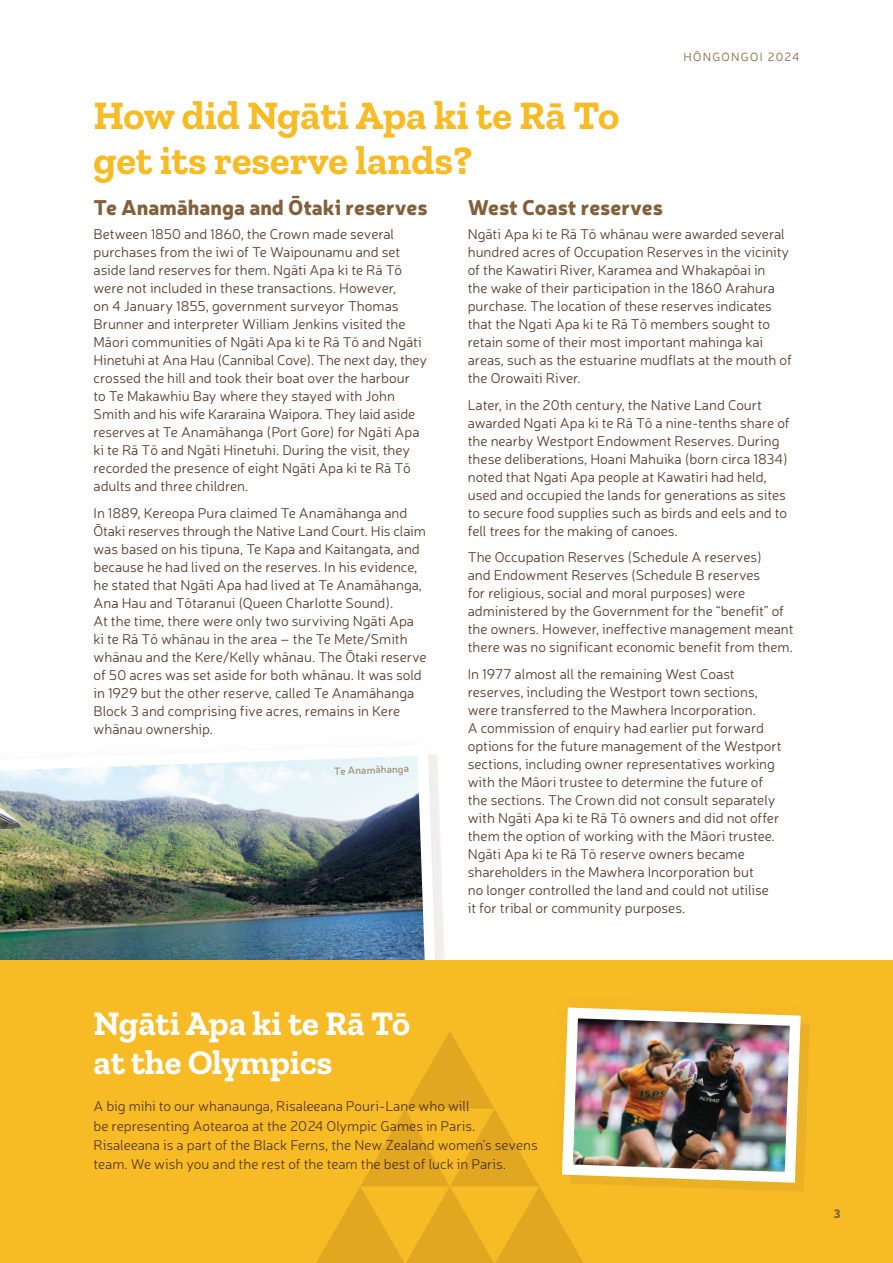
<style>
.page{position:relative;width:893px;height:1263px;background:#fff}
.page>*{position:absolute;margin:0;border:0;box-sizing:border-box;transform-origin:0 0}
.t1{font:700 40.5px/45px "Zilla Slab";color:#f7bb26}
.t2{font:700 34.5px/39px "Zilla Slab";color:#fff}
.t3{font:900 21px "Neris";color:#82603b}
.t4{font:300 14.25px/18px "Neris";color:#563927}
.t5{font:300 12px "Neris";letter-spacing:.11em;color:#82603b}
.t6{font:900 12px "Neris";color:#82603b}
.t7{font:600 10.5px "Neris";color:#b69f87}
</style>
<div class="page">
<img style="left:0;top:754px;width:443px;height:207px">
<div style="left:0;top:961px;width:893px;height:302px;background:#f7bb26"></div>
<svg style="left:316px;top:1032px;width:267px;height:231px"></svg>
<svg style="left:542px;top:1024px;width:267px;height:178px"></svg>
<img style="left:557px;top:1007px;width:249px;height:181px">
<p class="t5" style="left:683px;top:49px;width:117px">HŌNGONGOI 2024</p>
<h1 class="t1" style="left:94px;top:94px;width:527px">How did Ngāti Apa ki te Rā To get its reserve lands?</h1>
<h3 class="t3" style="left:94px;top:192px;width:336px">Te Anamāhanga and Ōtaki reserves</h3>
<p class="t4" style="left:94px;top:225px;width:335px">Between 1850 and 1860, the Crown made several purchases from the iwi of Te Waipounamu and set aside land reserves for them. Ngāti Apa ki te Rā Tō were not included in these transactions. However,<br>on 4 January 1855, government surveyor Thomas Brunner and interpreter William Jenkins visited the Māori communities of Ngāti Apa ki te Rā Tō and Ngāti Hinetuhi at Ana Hau (Cannibal Cove). The next day, they crossed the hill and took their boat over the harbour<br>to Te Makawhiu Bay where they stayed with John Smith and his wife Kararaina Waipora. They laid aside reserves at Te Anamāhanga (Port Gore) for Ngāti Apa ki te Rā Tō and Ngāti Hinetuhi. During the visit, they recorded the presence of eight Ngāti Apa ki te Rā Tō adults and three children.</p>
<p class="t4" style="left:94px;top:503px;width:335px">In 1889, Kereopa Pura claimed Te Anamāhanga and Ōtaki reserves through the Native Land Court. His claim was based on his tīpuna, Te Kapa and Kaitangata, and because he had lived on the reserves. In his evidence, he stated that Ngāti Apa had lived at Te Anamāhanga, Ana Hau and Tōtaranui (Queen Charlotte Sound).<br>At the time, there were only two surviving Ngāti Apa ki te Rā Tō whānau in the area – the Te Mete/Smith whānau and the Kere/Kelly whānau. The Ōtaki reserve of 50 acres was set aside for both whānau. It was sold in 1929 but the other reserve, called Te Anamāhanga Block 3 and comprising five acres, remains in Kere whānau ownership.</p>
<h3 class="t3" style="left:468px;top:192px;width:197px">West Coast reserves</h3>
<p class="t4" style="left:468px;top:225px;width:326px">Ngāti Apa ki te Rā Tō whānau were awarded several hundred acres of Occupation Reserves in the vicinity of the Kawatiri River, Karamea and Whakapōai in<br>the wake of their participation in the 1860 Arahura purchase. The location of these reserves indicates that the Ngati Apa ki te Rā Tō members sought to retain some of their most important mahinga kai areas, such as the estuarine mudflats at the mouth of the Orowaiti River.</p>
<p class="t4" style="left:468px;top:395px;width:323px">Later, in the 20th century, the Native Land Court awarded Ngati Apa ki te Rā Tō a nine-tenths share of the nearby Westport Endowment Reserves. During these deliberations, Hoani Mahuika (born circa 1834) noted that Ngati Apa people at Kawatiri had held, used and occupied the lands for generations as sites to secure food supplies such as birds and eels and to fell trees for the making of canoes.</p>
<p class="t4" style="left:468px;top:548px;width:327px">The Occupation Reserves (Schedule A reserves)<br>and Endowment Reserves (Schedule B reserves<br>for religious, social and moral purposes) were administered by the Government for the “benefit” of the owners. However, ineffective management meant there was no significant economic benefit from them.</p>
<p class="t4" style="left:468px;top:664px;width:315px">In 1977 almost all the remaining West Coast reserves, including the Westport town sections, were transferred to the Mawhera Incorporation.<br>A commission of enquiry had earlier put forward options for the future management of the Westport sections, including owner representatives working with the Māori trustee to determine the future of the sections. The Crown did not consult separately with Ngāti Apa ki te Rā Tō owners and did not offer them the option of working with the Māori trustee.<br>Ngāti Apa ki te Rā Tō reserve owners became shareholders in the Mawhera Incorporation but<br>no longer controlled the land and could not utilise<br>it for tribal or community purposes.</p>
<p class="t7" style="left:334px;top:764px;width:76px;rotate:-2deg">Te Anamāhanga</p>
<h2 class="t2" style="left:94px;top:1005px;width:318px">Ngāti Apa ki te Rā Tō at the Olympics</h2>
<p class="t4" style="left:94px;top:1096px;width:446px;line-height:19.5px">A big mihi to our whanaunga, Risaleeana Pouri-Lane who will<br>be representing Aotearoa at the 2024 Olympic Games in Paris.<br>Risaleeana is a part of the Black Ferns, the New Zealand women’s sevens team. We wish you and the rest of the team the best of luck in Paris.</p>
<p class="t6" style="left:833px;top:1205px;width:9px">3</p>
</div>
